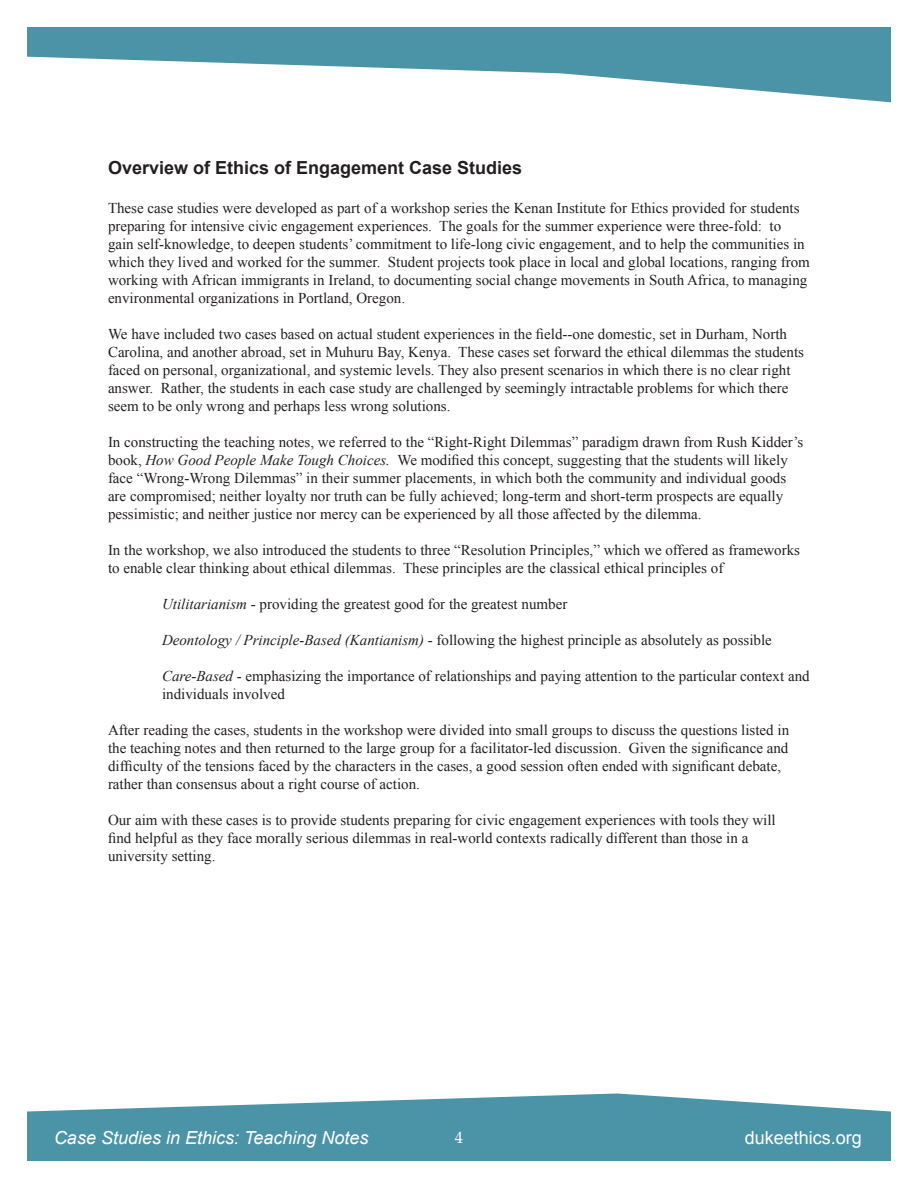
<style>
.page{position:relative;width:918px;height:1188px;background:#fff}
.page>*{position:absolute;margin:0;border:0;box-sizing:border-box;transform-origin:0 0}
.t1{font:700 18px "Arial";color:#231f20}
.t2{font:italic 18px "Arial";color:#fff}
.t3{font:18px "Arial";color:#fff}
.t4{font:16.5px "Palatino Linotype";color:#fff}
.t5{font:15px/18px "Times New Roman";color:#231f20}
.s1{font-style:italic}
</style>
<div class="page">
<svg style="left:27px;top:27px;width:864px;height:75px;fill:#4b94a7"></svg>
<svg style="left:27px;top:1093px;width:864px;height:68px;background:#64a2b3"></svg>
<p class="t1" style="left:108px;top:155px;width:416px">Overview of Ethics of Engagement Case Studies</p>
<p class="t5" style="left:108px;top:199px;width:703px">These case studies were developed as part of a workshop series the Kenan Institute for Ethics provided for students preparing for intensive civic engagement experiences. The goals for the summer experience were three-fold: to gain self-knowledge, to deepen students’ commitment to life-long civic engagement, and to help the communities in which they lived and worked for the summer. Student projects took place in local and global locations, ranging from working with African immigrants in Ireland, to documenting social change movements in South Africa, to managing environmental organizations in Portland, Oregon.</p>
<p class="t5" style="left:108px;top:325px;width:698px">We have included two cases based on actual student experiences in the field--one domestic, set in Durham, North Carolina, and another abroad, set in Muhuru Bay, Kenya. These cases set forward the ethical dilemmas the students faced on personal, organizational, and systemic levels. They also present scenarios in which there is no clear right answer. Rather, the students in each case study are challenged by seemingly intractable problems for which there seem to be only wrong and perhaps less wrong solutions.</p>
<p class="t5" style="left:108px;top:433px;width:697px">In constructing the teaching notes, we referred to the “Right-Right Dilemmas” paradigm drawn from Rush Kidder’s book, <span class="s1">How Good People Make Tough Choices.</span> We modified this concept, suggesting that the students will likely face “Wrong-Wrong Dilemmas” in their summer placements, in which both the community and individual goods are compromised; neither loyalty nor truth can be fully achieved; long-term and short-term prospects are equally pessimistic; and neither justice nor mercy can be experienced by all those affected by the dilemma.</p>
<p class="t5" style="left:108px;top:541px;width:694px">In the workshop, we also introduced the students to three “Resolution Principles,” which we offered as frameworks to enable clear thinking about ethical dilemmas. These principles are the classical ethical principles of</p>
<p class="t5" style="left:162px;top:595px;width:407px"><span class="s1">Utilitarianism</span> - providing the greatest good for the greatest number</p>
<p class="t5" style="left:162px;top:631px;width:611px"><span class="s1">Deontology / Principle-Based (Kantianism)</span> - following the highest principle as absolutely as possible</p>
<p class="t5" style="left:162px;top:667px;width:649px"><span class="s1">Care-Based</span> - emphasizing the importance of relationships and paying attention to the particular context and individuals involved</p>
<p class="t5" style="left:108px;top:721px;width:683px">After reading the cases, students in the workshop were divided into small groups to discuss the questions listed in the teaching notes and then returned to the large group for a facilitator-led discussion. Given the significance and difficulty of the tensions faced by the characters in the cases, a good session often ended with significant debate, rather than consensus about a right course of action.</p>
<p class="t5" style="left:108px;top:811px;width:669px">Our aim with these cases is to provide students preparing for civic engagement experiences with tools they will find helpful as they face morally serious dilemmas in real-world contexts radically different than those in a university setting.</p>
<p class="t2" style="left:54px;top:1126px;width:316px">Case Studies in Ethics: Teaching Notes</p>
<p class="t4" style="left:455px;top:1126px;width:10px">4</p>
<p class="t3" style="left:745px;top:1126px;width:119px">dukeethics.org</p>
</div>
